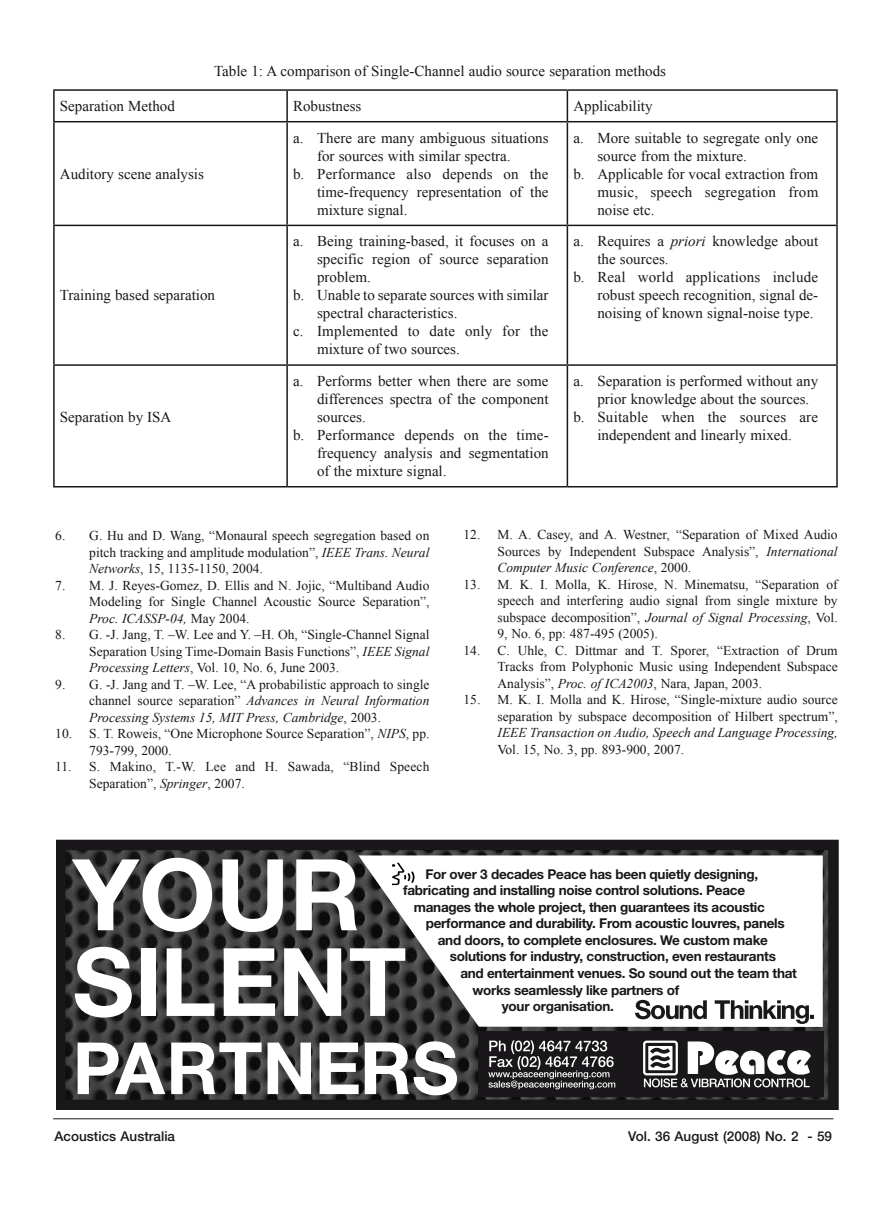
<style>
.page{position:relative;width:893px;height:1212px;background:#fff}
.page>*{position:absolute;margin:0;border:0;box-sizing:border-box;transform-origin:0 0}
.t1{font:700 99.15px "Helvetica Neue";color:#fff}
.t2{font:700 94.65px "Helvetica Neue";letter-spacing:.01em;color:#fff}
.t3{font:700 72.15px "Helvetica Neue";color:#fff}
.t4{font:15px "Times New Roman";color:#1a171b}
.t5{font:13.5px/16.5px "Times New Roman";color:#1a171b;text-align:justify}
.t6{font:700 13.5px "Helvetica Neue";letter-spacing:-.02em;color:#1a171b}
.t7{font:italic 13.5px "Times New Roman";color:#1a171b}
.t8{font:500 13.5px "Helvetica Neue";color:#1a171b}
.t9{font:9px "Helvetica";color:#000}
.s1{font-style:italic}
</style>
<div class="page">
<hr style="left:53px;top:1118px;width:780px;height:1px;background:#1a171b">
<svg style="left:55px;top:91px;width:781px;height:395px"></svg>
<hr style="left:53px;top:89px;width:234px;height:2px;background:#1a171b">
<hr style="left:53px;top:91px;width:2px;height:30px;background:#1a171b">
<hr style="left:287px;top:89px;width:280px;height:2px;background:#1a171b">
<hr style="left:286px;top:91px;width:2px;height:30px;background:#1a171b">
<hr style="left:567px;top:89px;width:271px;height:2px;background:#1a171b">
<hr style="left:567px;top:91px;width:1px;height:30px;background:#1a171b">
<hr style="left:836px;top:91px;width:2px;height:30px;background:#1a171b">
<hr style="left:53px;top:121px;width:234px;height:1px;background:#1a171b">
<hr style="left:53px;top:122px;width:2px;height:103px;background:#1a171b">
<hr style="left:287px;top:121px;width:280px;height:1px;background:#1a171b">
<hr style="left:286px;top:122px;width:2px;height:103px;background:#1a171b">
<hr style="left:567px;top:121px;width:271px;height:1px;background:#1a171b">
<hr style="left:567px;top:122px;width:1px;height:103px;background:#1a171b">
<hr style="left:836px;top:122px;width:2px;height:103px;background:#1a171b">
<hr style="left:53px;top:225px;width:234px;height:1px;background:#1a171b">
<hr style="left:53px;top:226px;width:2px;height:138px;background:#1a171b">
<hr style="left:287px;top:225px;width:280px;height:1px;background:#1a171b">
<hr style="left:286px;top:226px;width:2px;height:138px;background:#1a171b">
<hr style="left:567px;top:225px;width:271px;height:1px;background:#1a171b">
<hr style="left:567px;top:226px;width:1px;height:138px;background:#1a171b">
<hr style="left:836px;top:226px;width:2px;height:138px;background:#1a171b">
<hr style="left:53px;top:364px;width:234px;height:2px;background:#1a171b">
<hr style="left:53px;top:366px;width:2px;height:120px;background:#1a171b">
<hr style="left:287px;top:364px;width:280px;height:2px;background:#1a171b">
<hr style="left:286px;top:366px;width:2px;height:120px;background:#1a171b">
<hr style="left:567px;top:364px;width:271px;height:2px;background:#1a171b">
<hr style="left:567px;top:366px;width:1px;height:120px;background:#1a171b">
<hr style="left:836px;top:366px;width:2px;height:120px;background:#1a171b">
<hr style="left:53px;top:486px;width:234px;height:1px;background:#1a171b">
<hr style="left:287px;top:486px;width:280px;height:1px;background:#1a171b">
<hr style="left:567px;top:486px;width:271px;height:1px;background:#1a171b">
<svg style="left:57px;top:840px;width:782px;height:270px;background:#2f2e2f"></svg>
<svg style="left:358px;top:855px;width:465px;height:172px"></svg>
<div style="left:478px;top:1031px;width:346px;height:66px;background:#1a171b"></div>
<svg style="left:488px;top:1040px;width:127px;height:49px"></svg>
<div style="left:643px;top:1040px;width:35px;height:35px;border:2px solid #fff;border-radius:2px"></div>
<svg style="left:644px;top:1041px;width:167px;height:46px"></svg>
<svg style="left:392px;top:863px;width:22px;height:22px"></svg>
<svg style="left:635px;top:1000px;width:72px;height:19px"></svg>
<svg style="left:715px;top:1000px;width:99px;height:24px"></svg>
<p class="t4" style="left:214px;top:61px;width:453px">Table 1: A comparison of Single-Channel audio source separation methods</p>
<p class="t4" style="left:60px;top:96px;width:116px">Separation Method</p>
<p class="t4" style="left:293px;top:96px;width:70px">Robustness</p>
<p class="t4" style="left:573px;top:96px;width:81px">Applicability</p>
<p class="t4" style="left:60px;top:164px;width:146px">Auditory scene analysis</p>
<p class="t4" style="left:60px;top:285px;width:157px">Training based separation</p>
<p class="t4" style="left:60px;top:407px;width:113px">Separation by ISA</p>
<p class="t4" style="left:293px;top:128px;width:257px">a. There are many ambiguous situations</p>
<p class="t4" style="left:317px;top:146px;width:195px">for sources with similar spectra.</p>
<p class="t4" style="left:293px;top:164px;width:257px">b. Performance also depends on the</p>
<p class="t4" style="left:317px;top:182px;width:233px">time-frequency representation of the</p>
<p class="t4" style="left:317px;top:200px;width:92px">mixture signal.</p>
<p class="t4" style="left:293px;top:231px;width:257px">a. Being training-based, it focuses on a</p>
<p class="t4" style="left:317px;top:249px;width:233px">specific region of source separation</p>
<p class="t4" style="left:317px;top:267px;width:55px">problem.</p>
<p class="t4" style="left:293px;top:285px;width:257px">b. Unable to separate sources with similar</p>
<p class="t4" style="left:317px;top:303px;width:142px">spectral characteristics.</p>
<p class="t4" style="left:293px;top:321px;width:257px">c. Implemented to date only for the</p>
<p class="t4" style="left:317px;top:339px;width:144px">mixture of two sources.</p>
<p class="t4" style="left:293px;top:371px;width:257px">a. Performs better when there are some</p>
<p class="t4" style="left:317px;top:389px;width:233px">differences spectra of the component</p>
<p class="t4" style="left:317px;top:407px;width:50px">sources.</p>
<p class="t4" style="left:293px;top:425px;width:257px">b. Performance depends on the time-</p>
<p class="t4" style="left:317px;top:443px;width:233px">frequency analysis and segmentation</p>
<p class="t4" style="left:317px;top:461px;width:131px">of the mixture signal.</p>
<p class="t4" style="left:573px;top:128px;width:246px">a. More suitable to segregate only one</p>
<p class="t4" style="left:597px;top:146px;width:151px">source from the mixture.</p>
<p class="t4" style="left:573px;top:164px;width:246px">b. Applicable for vocal extraction from</p>
<p class="t4" style="left:597px;top:182px;width:222px">music, speech segregation from</p>
<p class="t4" style="left:597px;top:200px;width:59px">noise etc.</p>
<p class="t4" style="left:573px;top:231px;width:246px">a. Requires a <span class="s1">priori</span> knowledge about</p>
<p class="t4" style="left:597px;top:249px;width:73px">the sources.</p>
<p class="t4" style="left:573px;top:267px;width:246px">b. Real world applications include</p>
<p class="t4" style="left:597px;top:285px;width:222px">robust speech recognition, signal de-</p>
<p class="t4" style="left:597px;top:303px;width:218px">noising of known signal-noise type.</p>
<p class="t4" style="left:573px;top:371px;width:246px">a. Separation is performed without any</p>
<p class="t4" style="left:597px;top:389px;width:213px">prior knowledge about the sources.</p>
<p class="t4" style="left:573px;top:407px;width:246px">b. Suitable when the sources are</p>
<p class="t4" style="left:597px;top:425px;width:196px">independent and linearly mixed.</p>
<p class="t5" style="left:89px;top:527px;width:342px;text-indent:-34px">6. G. Hu and D. Wang, “Monaural speech segregation based on pitch tracking and amplitude modulation”, <span class="s1">IEEE Trans. Neural Networks</span>, 15, 1135-1150, 2004.</p>
<p class="t5" style="left:89px;top:577px;width:342px;text-indent:-34px">7. M. J. Reyes-Gomez, D. Ellis and N. Jojic, “Multiband Audio Modeling for Single Channel Acoustic Source Separation”, <span class="s1">Proc. ICASSP-04,</span> May 2004.</p>
<p class="t5" style="left:89px;top:626px;width:342px;text-indent:-34px">8. G. -J. Jang, T. –W. Lee and Y. –H. Oh, “Single-Channel Signal Separation Using Time-Domain Basis Functions”, <span class="s1">IEEE Signal Processing Letters</span>, Vol. 10, No. 6, June 2003.</p>
<p class="t5" style="left:89px;top:676px;width:342px;text-indent:-34px">9. G. -J. Jang and T. –W. Lee, “A probabilistic approach to single channel source separation” <span class="s1">Advances in Neural Information Processing Systems 15, MIT Press, Cambridge</span>, 2003.</p>
<p class="t5" style="left:89px;top:725px;width:342px;text-indent:-34px">10. S. T. Roweis, “One Microphone Source Separation”, <span class="s1">NIPS</span>, pp.<br>793-799, 2000.</p>
<p class="t5" style="left:89px;top:758px;width:342px;text-indent:-34px">11. S. Makino, T.-W. Lee and H. Sawada, “Blind Speech<br>Separation”, <span class="s1">Springer</span>, 2007.</p>
<p class="t5" style="left:497px;top:526px;width:342px;text-indent:-34px">12. M. A. Casey, and A. Westner, “Separation of Mixed Audio Sources by Independent Subspace Analysis”, <span class="s1">International Computer Music Conference</span>, 2000.</p>
<p class="t5" style="left:497px;top:576px;width:342px;text-indent:-34px">13. M. K. I. Molla, K. Hirose, N. Minematsu, “Separation of speech and interfering audio signal from single mixture by subspace decomposition”, <span class="s1">Journal of Signal Processing</span>, Vol.<br>9, No. 6, pp: 487-495 (2005).</p>
<p class="t5" style="left:497px;top:642px;width:342px;text-indent:-34px">14. C. Uhle, C. Dittmar and T. Sporer, “Extraction of Drum Tracks from Polyphonic Music using Independent Subspace Analysis”, <span class="s1">Proc. of ICA2003</span>, Nara, Japan, 2003.</p>
<p class="t5" style="left:463px;top:691px;width:376px;text-align:right">15. M. K. I. Molla and K. Hirose, “Single-mixture audio source separation by subspace decomposition of Hilbert spectrum”,</p>
<p class="t7" style="left:497px;top:724px;width:342px">IEEE Transaction on Audio, Speech and Language Processing,</p>
<p class="t5" style="left:497px;top:741px;width:188px">Vol. 15, No. 3, pp. 893-900, 2007.</p>
<h1 class="t1" style="left:73px;top:833px;width:290px">YOUR</h1>
<h2 class="t2" style="left:73px;top:924px;width:335px">SILENT</h2>
<h3 class="t3" style="left:73px;top:1024px;width:388px">PARTNERS</h3>
<p class="t6" style="left:425px;top:866px;width:334px">For over 3 decades Peace has been quietly designing,</p>
<p class="t6" style="left:403px;top:882px;width:343px">fabricating and installing noise control solutions. Peace</p>
<p class="t6" style="left:414px;top:899px;width:353px">manages the whole project, then guarantees its acoustic</p>
<p class="t6" style="left:426px;top:915px;width:360px">performance and durability. From acoustic louvres, panels</p>
<p class="t6" style="left:438px;top:932px;width:332px">and doors, to complete enclosures. We custom make</p>
<p class="t6" style="left:450px;top:948px;width:328px">solutions for industry, construction, even restaurants</p>
<p class="t6" style="left:460px;top:965px;width:338px">and entertainment venues. So sound out the team that</p>
<p class="t6" style="left:472px;top:981px;width:208px">works seamlessly like partners of</p>
<p class="t6" style="left:502px;top:998px;width:114px">your organisation.</p>
<p class="t9" style="left:753px;top:1122px;width:80px">9/7/08 1:32:50 PM</p>
<p class="t8" style="left:55px;top:1128px;width:122px">Acoustics Australia</p>
<p class="t8" style="left:628px;top:1128px;width:205px">Vol. 36 August (2008) No. 2 - 59</p>
</div>
